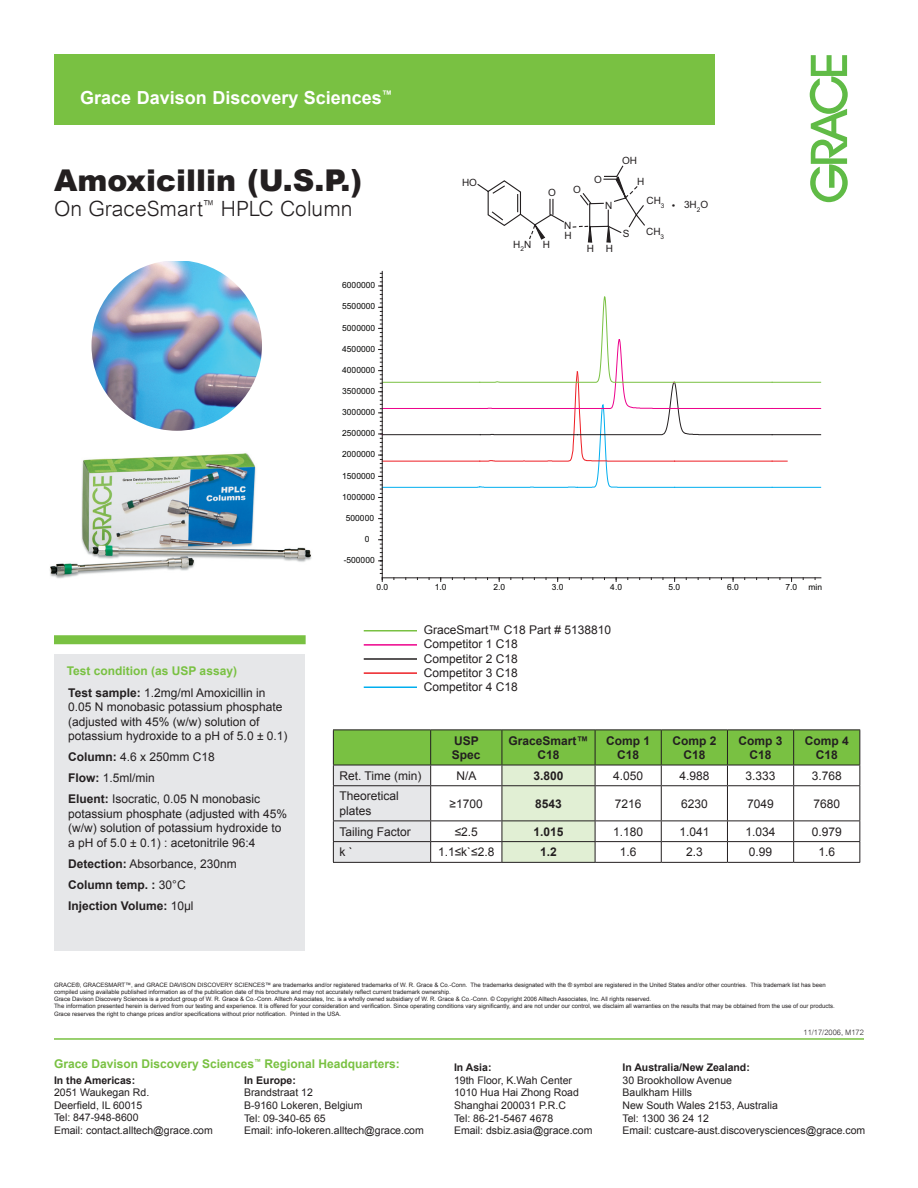
<style>
.page{position:relative;width:918px;height:1188px;background:#fff}
.page>*{position:absolute;margin:0;border:0;box-sizing:border-box;transform-origin:0 0}
.t1{font:900 30px "Arial";color:#231f20}
.t2{font:300 21px "Arial";color:#231f20}
.t3{font:700 18px "Arial";color:#fff}
.t4{font:12px/14.4px "Arial";color:#231f20}
.t5{font:700 12px/14.4px "Arial";color:#231f20;text-align:center}
.t6{font:700 12px/21.6px "Arial";color:#79c142}
.t7{font:10.5px/12.6px "Arial";color:#231f20}
.t8{font:700 10.5px "Arial";color:#231f20}
.t9{font:10.05px "Arial";color:#231f20}
.t10{font:8.55px "Arial";color:#050504}
.t11{font:300 7.5px "Arial";color:#231f20}
.t12{font:6px/7.2px "Arial";color:#231f20}
.s1{color:#231f20}
.s2{font-weight:400;color:#231f20}
.s3{font-weight:700}
.s4{font-weight:400}
</style>
<div class="page">
<div style="left:54px;top:635px;width:252px;height:9px;background:#79c142"></div>
<div style="left:54px;top:54px;width:660px;height:70px;background:#79c142"></div>
<svg style="left:810px;top:55px;width:38px;height:147px"></svg>
<img style="left:92px;top:262px;width:170px;height:169px">
<hr style="left:333px;top:729px;width:98px;height:1px;background:#231f20">
<hr style="left:431px;top:729px;width:71px;height:1px;background:#231f20">
<hr style="left:502px;top:729px;width:93px;height:1px;background:#231f20">
<hr style="left:595px;top:729px;width:66px;height:1px;background:#231f20">
<hr style="left:661px;top:729px;width:66px;height:1px;background:#231f20">
<hr style="left:727px;top:729px;width:67px;height:1px;background:#231f20">
<hr style="left:794px;top:729px;width:66px;height:1px;background:#231f20">
<svg style="left:333px;top:730px;width:527px;height:132px"></svg>
<hr style="left:333px;top:862px;width:98px;height:1px;background:#231f20">
<hr style="left:431px;top:862px;width:71px;height:1px;background:#231f20">
<hr style="left:502px;top:862px;width:93px;height:1px;background:#231f20">
<hr style="left:595px;top:862px;width:66px;height:1px;background:#231f20">
<hr style="left:661px;top:862px;width:66px;height:1px;background:#231f20">
<hr style="left:727px;top:862px;width:67px;height:1px;background:#231f20">
<hr style="left:794px;top:862px;width:66px;height:1px;background:#231f20">
<div style="left:55px;top:654px;width:250px;height:296px;background:#e6e7e9"></div>
<svg style="left:477px;top:165px;width:168px;height:78px"></svg>
<hr style="left:54px;top:1038px;width:810px;height:2px;background:#79c142">
<hr style="left:364px;top:644px;width:53px;height:2px;background:#ed028c">
<hr style="left:364px;top:658px;width:53px;height:2px;background:#231f20">
<hr style="left:364px;top:672px;width:53px;height:2px;background:#ed2026">
<hr style="left:364px;top:687px;width:53px;height:1px;background:#00aeef">
<hr style="left:364px;top:630px;width:53px;height:2px;background:#79c142">
<svg style="left:382px;top:271px;width:440px;height:307px"></svg>
<img style="left:49px;top:453px;width:263px;height:126px">
<h3 class="t3" style="left:80px;top:88px;width:314px">Grace Davison Discovery Sciences<sup>™</sup></h3>
<h1 class="t1" style="left:54px;top:163px;width:310px">Amoxicillin (U.S.P.)</h1>
<h2 class="t2" style="left:54px;top:197px;width:300px">On GraceSmart<sup>™</sup> HPLC Column</h2>
<h3 class="t10" style="left:342px;top:281px;width:34px">6000000</h3>
<h3 class="t10" style="left:342px;top:302px;width:34px">5500000</h3>
<h3 class="t10" style="left:342px;top:323px;width:34px">5000000</h3>
<h3 class="t10" style="left:342px;top:344px;width:34px">4500000</h3>
<h3 class="t10" style="left:342px;top:365px;width:34px">4000000</h3>
<h3 class="t10" style="left:342px;top:386px;width:34px">3500000</h3>
<h3 class="t10" style="left:342px;top:407px;width:34px">3000000</h3>
<h3 class="t10" style="left:342px;top:429px;width:34px">2500000</h3>
<h3 class="t10" style="left:342px;top:450px;width:34px">2000000</h3>
<h3 class="t10" style="left:342px;top:471px;width:34px">1500000</h3>
<h3 class="t10" style="left:342px;top:492px;width:34px">1000000</h3>
<h3 class="t10" style="left:346px;top:513px;width:30px">500000</h3>
<h3 class="t10" style="left:365px;top:534px;width:6px">0</h3>
<h3 class="t10" style="left:344px;top:555px;width:33px">-500000</h3>
<h3 class="t9" style="left:462px;top:176px;width:17px">HO</h3>
<h3 class="t9" style="left:622px;top:155px;width:17px">OH</h3>
<h3 class="t9" style="left:594px;top:174px;width:9px">O</h3>
<h3 class="t9" style="left:637px;top:176px;width:9px">H</h3>
<h3 class="t9" style="left:548px;top:186px;width:9px">O</h3>
<h3 class="t9" style="left:573px;top:184px;width:9px">O</h3>
<h3 class="t9" style="left:564px;top:219px;width:9px">N</h3>
<h3 class="t9" style="left:647px;top:195px;width:20px">CH<sub>3</sub></h3>
<h3 class="t9" style="left:646px;top:226px;width:20px">CH<sub>3</sub></h3>
<h3 class="t9" style="left:605px;top:200px;width:9px">N</h3>
<h3 class="t9" style="left:684px;top:199px;width:26px">3H<sub>2</sub>O</h3>
<h3 class="t9" style="left:672px;top:199px;width:5px">•</h3>
<h3 class="t9" style="left:623px;top:228px;width:8px">S</h3>
<h3 class="t9" style="left:564px;top:230px;width:9px">H</h3>
<h3 class="t9" style="left:513px;top:238px;width:38px">H<sub>2</sub>N H</h3>
<h3 class="t9" style="left:587px;top:243px;width:28px">H H</h3>
<h3 class="t6" style="left:67px;top:660px;width:200px">Test condition (as USP assay)<br><span class="s1">Test sample:</span> <span class="s2">1.2mg/ml Amoxicillin in</span></h3>
<h3 class="t4" style="left:68px;top:700px;width:221px">0.05 N monobasic potassium phosphate (adjusted with 45% (w/w) solution of potassium hydroxide to a pH of 5.0 ± 0.1)</h3>
<h3 class="t4" style="left:68px;top:746px;width:194px;line-height:21.1px"><span class="s3">Column:</span> 4.6 x 250mm C18<br><span class="s3">Flow:</span> 1.5ml/min<br><span class="s3">Eluent:</span> Isocratic, 0.05 N monobasic</h3>
<h3 class="t4" style="left:68px;top:806px;width:220px">potassium phosphate (adjusted with 45% (w/w) solution of potassium hydroxide to a pH of 5.0 ± 0.1) : acetonitrile 96:4</h3>
<h3 class="t5" style="left:68px;top:853px;width:170px;line-height:21.1px;text-align:left">Detection: <span class="s4">Absorbance, 230nm<br></span>Column temp. : <span class="s4">30°C<br></span>Injection Volume: <span class="s4">10µl</span></h3>
<h3 class="t10" style="left:376px;top:582px;width:13px">0.0</h3>
<h3 class="t10" style="left:435px;top:582px;width:13px">1.0</h3>
<h3 class="t10" style="left:493px;top:582px;width:13px">2.0</h3>
<h3 class="t10" style="left:552px;top:582px;width:13px">3.0</h3>
<h3 class="t10" style="left:610px;top:582px;width:13px">4.0</h3>
<h3 class="t10" style="left:669px;top:582px;width:13px">5.0</h3>
<h3 class="t10" style="left:727px;top:582px;width:13px">6.0</h3>
<h3 class="t10" style="left:785px;top:582px;width:13px">7.0</h3>
<h3 class="t10" style="left:809px;top:582px;width:15px">min</h3>
<h3 class="t4" style="left:424px;top:622px;width:189px">GraceSmart™ C18 Part # 5138810<br>Competitor 1 C18<br>Competitor 2 C18<br>Competitor 3 C18<br>Competitor 4 C18</h3>
<h3 class="t5" style="left:452px;top:733px;width:30px;text-align:left">USP<br>Spec</h3>
<h3 class="t5" style="left:508px;top:733px;width:82px">GraceSmart™<br>C18</h3>
<h3 class="t5" style="left:606px;top:733px;width:46px">Comp 1<br>C18</h3>
<h3 class="t5" style="left:672px;top:733px;width:46px">Comp 2<br>C18</h3>
<h3 class="t5" style="left:739px;top:733px;width:46px">Comp 3<br>C18</h3>
<h3 class="t5" style="left:805px;top:733px;width:46px">Comp 4<br>C18</h3>
<h3 class="t4" style="left:339px;top:768px;width:84px">Ret. Time (min)</h3>
<h3 class="t4" style="left:457px;top:768px;width:22px">N/A</h3>
<h3 class="t5" style="left:533px;top:768px;width:32px">3.800</h3>
<h3 class="t4" style="left:613px;top:768px;width:32px">4.050</h3>
<h3 class="t4" style="left:679px;top:768px;width:32px">4.988</h3>
<h3 class="t4" style="left:746px;top:768px;width:32px">3.333</h3>
<h3 class="t4" style="left:812px;top:768px;width:32px">3.768</h3>
<h3 class="t4" style="left:339px;top:789px;width:61px">Theoretical plates</h3>
<h3 class="t4" style="left:450px;top:796px;width:35px">≥1700</h3>
<h3 class="t5" style="left:535px;top:796px;width:28px">8543</h3>
<h3 class="t4" style="left:615px;top:796px;width:28px">7216</h3>
<h3 class="t4" style="left:681px;top:796px;width:28px">6230</h3>
<h3 class="t4" style="left:747px;top:796px;width:28px">7049</h3>
<h3 class="t4" style="left:813px;top:796px;width:28px">7680</h3>
<h3 class="t4" style="left:339px;top:824px;width:73px">Tailing Factor</h3>
<h3 class="t4" style="left:455px;top:824px;width:25px">≤2.5</h3>
<h3 class="t5" style="left:533px;top:824px;width:32px">1.015</h3>
<h3 class="t4" style="left:613px;top:824px;width:32px">1.180</h3>
<h3 class="t4" style="left:679px;top:824px;width:32px">1.041</h3>
<h3 class="t4" style="left:746px;top:824px;width:32px">1.034</h3>
<h3 class="t4" style="left:812px;top:824px;width:32px">0.979</h3>
<h3 class="t4" style="left:339px;top:845px;width:15px">k `</h3>
<h3 class="t4" style="left:438px;top:845px;width:58px">1.1≤k`≤2.8</h3>
<h3 class="t5" style="left:540px;top:845px;width:18px">1.2</h3>
<h3 class="t4" style="left:620px;top:845px;width:18px">1.6</h3>
<h3 class="t4" style="left:686px;top:845px;width:18px">2.3</h3>
<h3 class="t4" style="left:749px;top:845px;width:25px">0.99</h3>
<h3 class="t4" style="left:818px;top:845px;width:18px">1.6</h3>
<p class="t12" style="left:54px;top:981px;width:782px">GRACE®, GRACESMART™, and GRACE DAVISON DISCOVERY SCIENCES™ are trademarks and/or registered trademarks of W. R. Grace &amp; Co.-Conn. The trademarks designated with the ® symbol are registered in the United States and/or other countries. This trademark list has been compiled using available published information as of the publication date of this brochure and may not accurately reflect current trademark ownership.<br>Grace Davison Discovery Sciences is a product group of W. R. Grace &amp; Co.-Conn. Alltech Associates, Inc. is a wholly owned subsidiary of W. R. Grace &amp; Co.-Conn. © Copyright 2006 Alltech Associates, Inc. All rights reserved.<br>The information presented herein is derived from our testing and experience. It is offered for your consideration and verification. Since operating conditions vary significantly, and are not under our control, we disclaim all warranties on the results that may be obtained from the use of our products.<br>Grace reserves the right to change prices and/or specifications without prior notification. Printed in the USA.</p>
<p class="t11" style="left:804px;top:1028px;width:62px">11/17/2006, M172</p>
<h3 class="t6" style="left:54px;top:1053px;width:347px">Grace Davison Discovery Sciences<sup>™</sup> Regional Headquarters:</h3>
<h3 class="t8" style="left:622px;top:1062px;width:129px">In Australia/New Zealand:</h3>
<h3 class="t7" style="left:622px;top:1074px;width:244px">30 Brookhollow Avenue<br>Baulkham Hills<br>New South Wales 2153, Australia<br>Tel: 1300 36 24 12<br>Email: custcare-aust.discoverysciences@grace.com</h3>
<h3 class="t8" style="left:454px;top:1062px;width:39px">In Asia:</h3>
<h3 class="t7" style="left:454px;top:1074px;width:140px">19th Floor, K.Wah Center<br>1010 Hua Hai Zhong Road<br>Shanghai 200031 P.R.C<br>Tel: 86-21-5467 4678<br>Email: dsbiz.asia@grace.com</h3>
<h3 class="t8" style="left:54px;top:1074px;width:83px">In the Americas:</h3>
<h3 class="t7" style="left:54px;top:1086px;width:160px">2051 Waukegan Rd.<br>Deerfield, IL 60015<br>Tel: 847-948-8600<br>Email: contact.alltech@grace.com</h3>
<h3 class="t8" style="left:244px;top:1074px;width:53px">In Europe:</h3>
<h3 class="t7" style="left:244px;top:1087px;width:181px">Brandstraat 12<br>B-9160 Lokeren, Belgium<br>Tel: 09-340-65 65<br>Email: info-lokeren.alltech@grace.com</h3>
</div>
